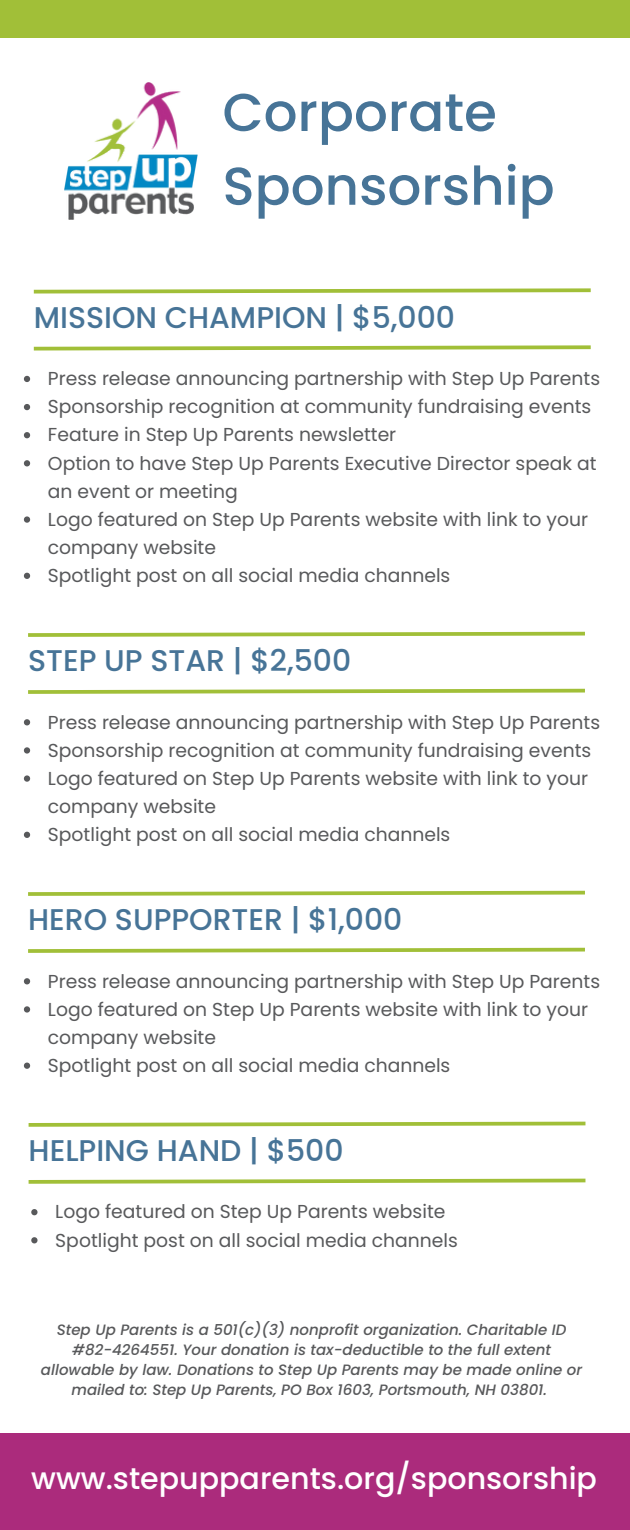
<style>
.page{position:relative;width:630px;height:1530px;background:#fff}
.page>*{position:absolute;margin:0;border:0;box-sizing:border-box;transform-origin:0 0}
.t1{font:500 53.25px/73.8px "Poppins";color:#477497}
.t2{font:500 30px "Poppins";color:#477497}
.t3{font:500 30px "Poppins";color:#fff}
.t4{font:18.75px/28.2px "Poppins";color:#58595b}
.t5{font:italic 500 15px/20px "Poppins";color:#58595b;text-align:center}
</style>
<div class="page">
<div style="left:0;top:0;width:630px;height:38px;background:#a1bf38"></div>
<img style="left:65px;top:82px;width:133px;height:137px">
<svg style="left:33px;top:288px;width:558px;height:6px"></svg>
<svg style="left:33px;top:345px;width:558px;height:6px"></svg>
<svg style="left:28px;top:631px;width:557px;height:6px"></svg>
<svg style="left:28px;top:688px;width:557px;height:6px"></svg>
<svg style="left:28px;top:890px;width:557px;height:6px"></svg>
<svg style="left:28px;top:947px;width:557px;height:6px"></svg>
<svg style="left:28px;top:1121px;width:558px;height:6px"></svg>
<svg style="left:28px;top:1178px;width:558px;height:6px"></svg>
<svg style="left:24px;top:376px;width:6px;height:6px"></svg>
<svg style="left:24px;top:404px;width:6px;height:6px"></svg>
<svg style="left:24px;top:432px;width:6px;height:6px"></svg>
<svg style="left:24px;top:460px;width:6px;height:6px"></svg>
<svg style="left:24px;top:516px;width:6px;height:7px"></svg>
<svg style="left:24px;top:573px;width:6px;height:6px"></svg>
<svg style="left:24px;top:719px;width:6px;height:6px"></svg>
<svg style="left:24px;top:747px;width:6px;height:7px"></svg>
<svg style="left:24px;top:775px;width:6px;height:7px"></svg>
<svg style="left:24px;top:832px;width:6px;height:6px"></svg>
<svg style="left:24px;top:978px;width:6px;height:6px"></svg>
<svg style="left:24px;top:1006px;width:6px;height:7px"></svg>
<svg style="left:24px;top:1063px;width:6px;height:6px"></svg>
<svg style="left:31px;top:1209px;width:7px;height:6px"></svg>
<svg style="left:31px;top:1237px;width:7px;height:6px"></svg>
<div style="left:0;top:1434px;width:630px;height:96px;background:#ab2b7c"></div>
<p class="t1" style="left:223px;top:75px;width:334px">Corporate<br>Sponsorship</p>
<p class="t2" style="left:34px;top:297px;width:423px">MISSION CHAMPION | $5,000</p>
<p class="t4" style="left:48px;top:365px;width:554px">Press release announcing partnership with Step Up Parents</p>
<p class="t4" style="left:48px;top:393px;width:545px">Sponsorship recognition at community fundraising events</p>
<p class="t4" style="left:48px;top:421px;width:350px">Feature in Step Up Parents newsletter</p>
<p class="t4" style="left:48px;top:449px;width:550px">Option to have Step Up Parents Executive Director speak at an event or meeting</p>
<p class="t4" style="left:48px;top:505px;width:542px">Logo featured on Step Up Parents website with link to your company website</p>
<p class="t4" style="left:48px;top:561px;width:404px">Spotlight post on all social media channels</p>
<p class="t2" style="left:28px;top:640px;width:325px">STEP UP STAR | $2,500</p>
<p class="t4" style="left:48px;top:708px;width:554px">Press release announcing partnership with Step Up Parents</p>
<p class="t4" style="left:48px;top:736px;width:545px">Sponsorship recognition at community fundraising events</p>
<p class="t4" style="left:48px;top:764px;width:542px">Logo featured on Step Up Parents website with link to your company website</p>
<p class="t4" style="left:48px;top:820px;width:404px">Spotlight post on all social media channels</p>
<p class="t2" style="left:28px;top:899px;width:376px">HERO SUPPORTER | $1,000</p>
<p class="t4" style="left:48px;top:967px;width:554px">Press release announcing partnership with Step Up Parents</p>
<p class="t4" style="left:48px;top:995px;width:542px">Logo featured on Step Up Parents website with link to your company website</p>
<p class="t4" style="left:48px;top:1051px;width:404px">Spotlight post on all social media channels</p>
<p class="t2" style="left:29px;top:1130px;width:317px">HELPING HAND | $500</p>
<p class="t4" style="left:55px;top:1198px;width:392px">Logo featured on Step Up Parents website</p>
<p class="t4" style="left:55px;top:1226px;width:404px">Spotlight post on all social media channels</p>
<p class="t5" style="left:41px;top:1320px;width:543px">Step Up Parents is a 501(c)(3) nonprofit organization. Charitable ID #82-4264551. Your donation is tax-deductible to the full extent allowable by law. Donations to Step Up Parents may be made online or mailed to: Step Up Parents, PO Box 1603, Portsmouth, NH 03801.</p>
<p class="t3" style="left:31px;top:1457px;width:567px">www.stepupparents.org/sponsorship</p>
</div>
